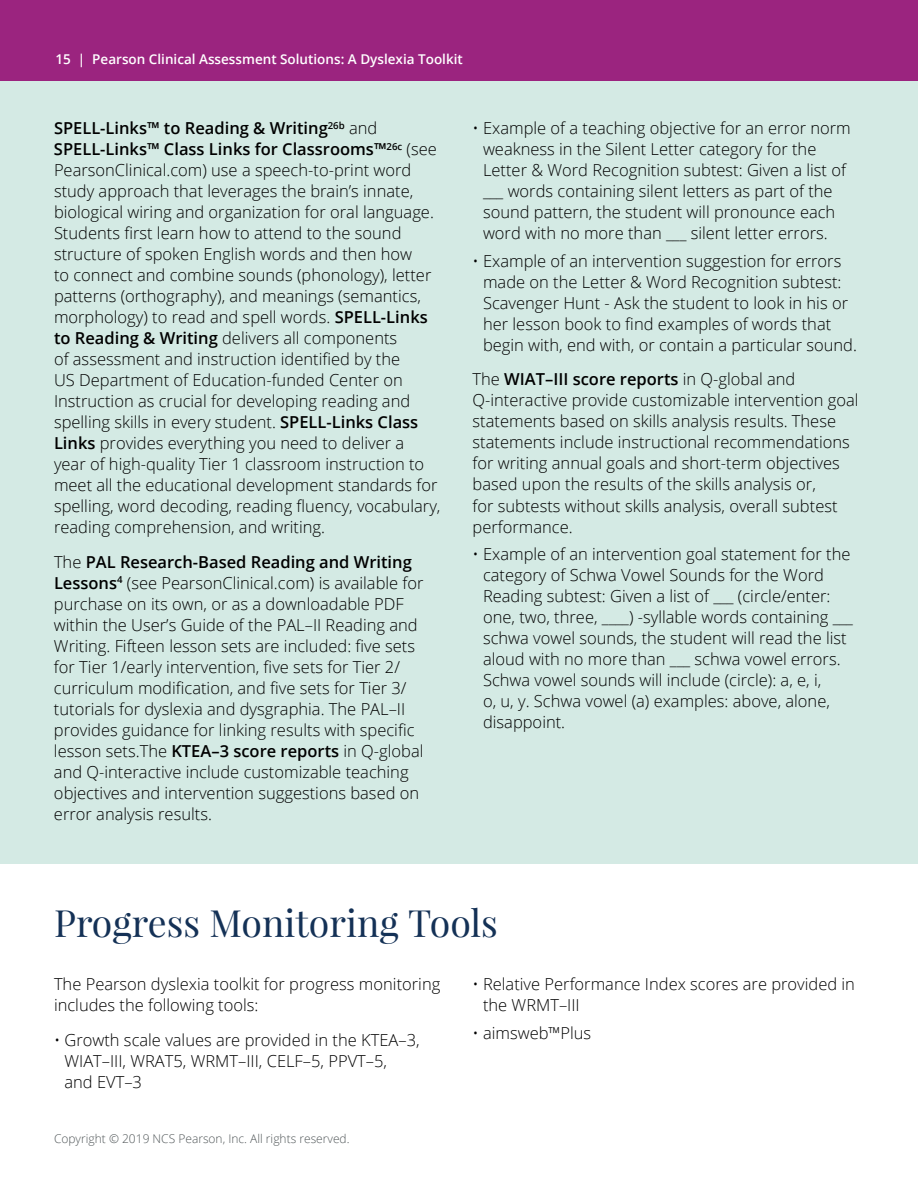
<style>
.page{position:relative;width:918px;height:1188px;background:#fff}
.page>*{position:absolute;margin:0;border:0;box-sizing:border-box;transform-origin:0 0}
.t1{font:37.5px "Playfair Display";color:#143156}
.t2{font:300 16.5px/21px "Open Sans";color:#000}
.t3{font:600 13.5px "Open Sans";color:#fff}
.t4{font:300 12px "Open Sans";color:#515759}
.s1{font-weight:600}
</style>
<div class="page">
<div style="left:0;top:73px;width:918px;height:791px;background:#d4eae4"></div>
<div style="left:0;top:0;width:918px;height:81px;background:#9b247f"></div>
<p class="t3" style="left:55px;top:50px;width:409px">15 | Pearson Clinical Assessment Solutions: A Dyslexia Toolkit</p>
<p class="t2" style="left:54px;top:117px;width:388px"><span class="s1">SPELL-Links™ to Reading &amp; Writing</span><sup>26b</sup> and <span class="s1">SPELL-Links™ Class Links for Classrooms™</span><sup>26c</sup> (see PearsonClinical.com) use a speech-to-print word study approach that leverages the brain’s innate, biological wiring and organization for oral language.<br>Students first learn how to attend to the sound structure of spoken English words and then how<br>to connect and combine sounds (phonology), letter patterns (orthography), and meanings (semantics, morphology) to read and spell words. <span class="s1">SPELL-Links to Reading &amp; Writing</span> delivers all components<br>of assessment and instruction identified by the<br>US Department of Education-funded Center on Instruction as crucial for developing reading and spelling skills in every student. <span class="s1">SPELL-Links Class Links</span> provides everything you need to deliver a<br>year of high-quality Tier 1 classroom instruction to meet all the educational development standards for spelling, word decoding, reading fluency, vocabulary, reading comprehension, and writing.</p>
<p class="t2" style="left:54px;top:551px;width:371px">The <span class="s1">PAL Research-Based Reading and Writing Lessons</span><sup>4</sup> (see PearsonClinical.com) is available for purchase on its own, or as a downloadable PDF within the User’s Guide of the PAL–II Reading and Writing. Fifteen lesson sets are included: five sets for Tier 1/early intervention, five sets for Tier 2/ curriculum modification, and five sets for Tier 3/ tutorials for dyslexia and dysgraphia. The PAL–II provides guidance for linking results with specific lesson sets.The <span class="s1">KTEA–3 score reports</span> in Q-global and Q-interactive include customizable teaching objectives and intervention suggestions based on error analysis results.</p>
<p class="t2" style="left:483px;top:117px;width:369px;text-indent:-10px">• Example of a teaching objective for an error norm weakness in the Silent Letter category for the Letter &amp; Word Recognition subtest: Given a list of ___ words containing silent letters as part of the sound pattern, the student will pronounce each word with no more than ___ silent letter errors.</p>
<p class="t2" style="left:483px;top:250px;width:375px;text-indent:-10px">• Example of an intervention suggestion for errors made on the Letter &amp; Word Recognition subtest:<br>Scavenger Hunt - Ask the student to look in his or her lesson book to find examples of words that begin with, end with, or contain a particular sound.</p>
<p class="t2" style="left:473px;top:369px;width:388px">The <span class="s1">WIAT–III score reports</span> in Q-global and Q-interactive provide customizable intervention goal statements based on skills analysis results. These statements include instructional recommendations for writing annual goals and short-term objectives based upon the results of the skills analysis or,<br>for subtests without skills analysis, overall subtest performance.</p>
<p class="t2" style="left:483px;top:543px;width:371px;text-indent:-10px">• Example of an intervention goal statement for the category of Schwa Vowel Sounds for the Word Reading subtest: Given a list of ___ (circle/enter: one, two, three, ____) -syllable words containing ___ schwa vowel sounds, the student will read the list aloud with no more than ___ schwa vowel errors.<br>Schwa vowel sounds will include (circle): a, e, i,<br>o, u, y. Schwa vowel (a) examples: above, alone, disappoint.</p>
<h1 class="t1" style="left:54px;top:899px;width:445px">Progress Monitoring Tools</h1>
<p class="t2" style="left:54px;top:973px;width:388px">The Pearson dyslexia toolkit for progress monitoring includes the following tools:</p>
<p class="t2" style="left:64px;top:1029px;width:357px;text-indent:-10px">• Growth scale values are provided in the KTEA–3,<br>WIAT–III, WRAT5, WRMT–III, CELF–5, PPVT–5,<br>and EVT–3</p>
<p class="t2" style="left:483px;top:973px;width:374px;text-indent:-10px">• Relative Performance Index scores are provided in the WRMT–III</p>
<p class="t2" style="left:473px;top:1022px;width:120px">• aimsweb™Plus</p>
<p class="t4" style="left:54px;top:1131px;width:297px">Copyright © 2019 NCS Pearson, Inc. All rights reserved.</p>
</div>
